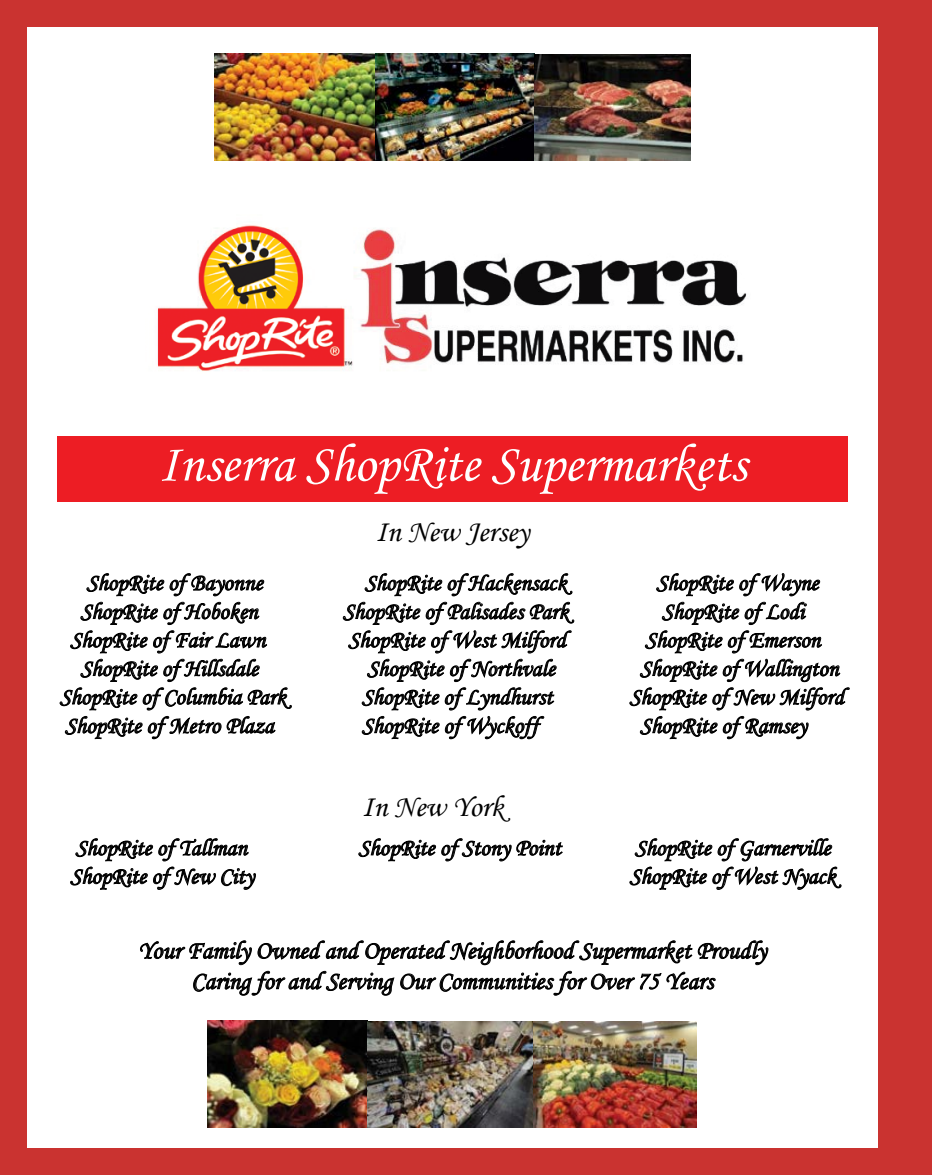
<style>
.page{position:relative;width:932px;height:1175px;background:#fff}
.page>*{position:absolute;margin:0;border:0;box-sizing:border-box;transform-origin:0 0}
.t1{font:53.85px "Monotype Corsiva";color:#fff}
.t2{font:30.3px "Monotype Corsiva";color:#000}
.t3{font:25.2px/30.5px "Monotype Corsiva";color:#000;text-align:center}
.t4{font:23.7px "Monotype Corsiva";color:#000}
</style>
<div class="page">
<div style="left:0;top:0;width:932px;height:1174px;background:#ca3330"></div>
<div style="left:27px;top:27px;width:851px;height:1121px;background:#fff"></div>
<div style="left:57px;top:437px;width:790px;height:65px;background:#ed1d24"></div>
<img style="left:214px;top:54px;width:476px;height:106px">
<img style="left:157px;top:225px;width:590px;height:146px">
<img style="left:207px;top:1021px;width:489px;height:106px">
<h1 class="t1" style="left:158px;top:431px;width:590px">Inserra ShopRite Supermarkets</h1>
<p class="t2" style="left:375px;top:513px;width:155px">In New Jersey</p>
<p class="t4" style="left:86px;top:568px;width:178px">ShopRite of Bayonne</p>
<p class="t4" style="left:364px;top:568px;width:204px">ShopRite of Hackensack</p>
<p class="t4" style="left:656px;top:568px;width:164px">ShopRite of Wayne</p>
<p class="t4" style="left:80px;top:597px;width:179px">ShopRite of Hoboken</p>
<p class="t4" style="left:343px;top:597px;width:227px">ShopRite of Palisades Park</p>
<p class="t4" style="left:662px;top:597px;width:144px">ShopRite of Lodi</p>
<p class="t4" style="left:70px;top:625px;width:197px">ShopRite of Fair Lawn</p>
<p class="t4" style="left:348px;top:625px;width:219px">ShopRite of West Milford</p>
<p class="t4" style="left:645px;top:625px;width:177px">ShopRite of Emerson</p>
<p class="t4" style="left:80px;top:654px;width:179px">ShopRite of Hillsdale</p>
<p class="t4" style="left:367px;top:654px;width:189px">ShopRite of Northvale</p>
<p class="t4" style="left:640px;top:654px;width:200px">ShopRite of Wallington</p>
<p class="t4" style="left:60px;top:682px;width:228px">ShopRite of Columbia Park</p>
<p class="t4" style="left:362px;top:682px;width:192px">ShopRite of Lyndhurst</p>
<p class="t4" style="left:629px;top:682px;width:216px">ShopRite of New Milford</p>
<p class="t4" style="left:65px;top:711px;width:210px">ShopRite of Metro Plaza</p>
<p class="t4" style="left:362px;top:711px;width:178px">ShopRite of Wyckoff</p>
<p class="t4" style="left:640px;top:711px;width:168px">ShopRite of Ramsey</p>
<p class="t2" style="left:362px;top:788px;width:143px">In New York</p>
<p class="t4" style="left:75px;top:833px;width:173px">ShopRite of Tallman</p>
<p class="t4" style="left:358px;top:833px;width:204px">ShopRite of Stony Point</p>
<p class="t4" style="left:634px;top:833px;width:197px">ShopRite of Garnerville</p>
<p class="t4" style="left:70px;top:861px;width:185px">ShopRite of New City</p>
<p class="t4" style="left:629px;top:861px;width:208px">ShopRite of West Nyack</p>
<p class="t3" style="left:138px;top:935px;width:630px">Your Family Owned and Operated Neighborhood Supermarket Proudly<br>Caring for and Serving Our Communities for Over 75 Years</p>
</div>
